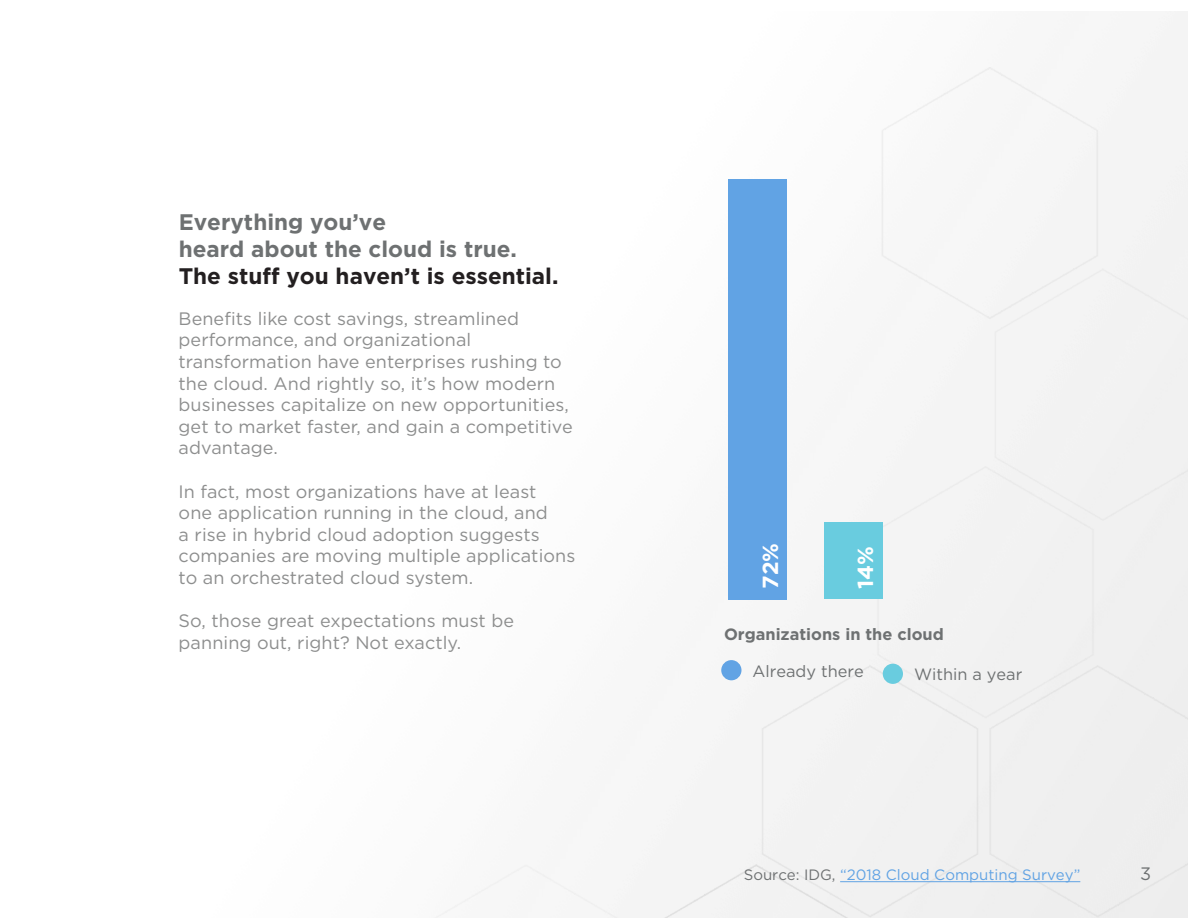
<style>
.page{position:relative;width:1188px;height:918px;background:#fff}
.page>*{position:absolute;margin:0;border:0;box-sizing:border-box;transform-origin:0 0}
.t1{font:700 22.5px "Gotham";color:#6e7172}
.t2{font:700 22.5px "Gotham";color:#231f20}
.t3{font:700 21.75px "Gotham";color:#fff}
.t4{font:18px/21.6px "Gotham";letter-spacing:.005em;color:#8d8e8e}
.t5{font:18px "Gotham";color:#6e7172}
.t6{font:700 16.35px "Gotham";color:#6e7172}
.t7{font:16.35px "Gotham";color:#6e7172}
.t8{font:15px "Gotham";color:#61a3e4}
.s1{color:#6e7172}
</style>
<div class="page">
<img style="left:435px;top:11px;width:753px;height:907px">
<hr style="left:840px;top:881px;width:240px;height:1px;background:#61a3e4">
<div style="left:729px;top:179px;width:58px;height:420px;background:#61a3e4"></div>
<div style="left:824px;top:522px;width:59px;height:77px;background:#69ccdf"></div>
<div style="left:721px;top:660px;width:20px;height:20px;background:#61a3e4;border-radius:50%"></div>
<div style="left:883px;top:664px;width:20px;height:20px;background:#69ccdf;border-radius:50%"></div>
<p class="t1" style="left:179px;top:207px;width:209px">Everything you’ve</p>
<p class="t1" style="left:179px;top:234px;width:340px">heard about the cloud is true.</p>
<p class="t2" style="left:179px;top:261px;width:381px">The stuff you haven’t is essential.</p>
<p class="t4" style="left:179px;top:307px;width:396px">Benefits like cost savings, streamlined performance, and organizational transformation have enterprises rushing to the cloud. And rightly so, it’s how modern businesses capitalize on new opportunities, get to market faster, and gain a competitive advantage.</p>
<p class="t4" style="left:179px;top:480px;width:398px">In fact, most organizations have at least<br>one application running in the cloud, and<br>a rise in hybrid cloud adoption suggests companies are moving multiple applications to an orchestrated cloud system.</p>
<p class="t4" style="left:179px;top:610px;width:337px">So, those great expectations must be panning out, right? Not exactly.</p>
<p class="t3" style="left:756px;top:589px;width:47px;rotate:-90deg">72%</p>
<p class="t3" style="left:851px;top:589px;width:45px;rotate:-90deg">14%</p>
<p class="t6" style="left:724px;top:624px;width:221px">Organizations in the cloud</p>
<p class="t7" style="left:753px;top:661px;width:113px">Already there</p>
<p class="t7" style="left:914px;top:664px;width:110px">Within a year</p>
<p class="t8" style="left:744px;top:865px;width:338px"><span class="s1">Source: IDG,</span> “2018 Cloud Computing Survey”</p>
<p class="t5" style="left:1140px;top:862px;width:13px">3</p>
</div>
